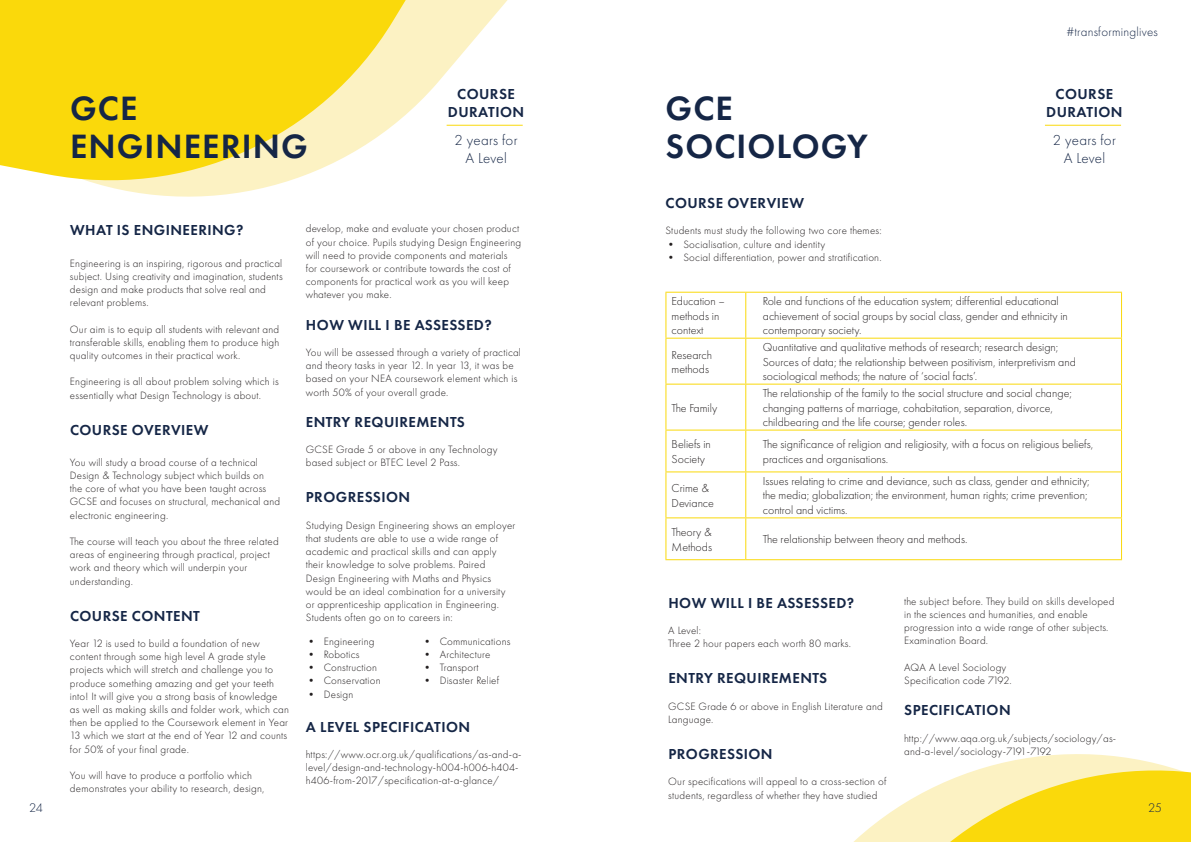
<style>
.page{position:relative;width:1191px;height:842px;background:#fff}
.page>*{position:absolute;margin:0;border:0;box-sizing:border-box;transform-origin:0 0}
.t1{font:600 35px/38px "Futura PT";letter-spacing:.03em;color:#152646}
.t2{font:600 15px/18px "Futura PT";letter-spacing:.03em;color:#152646;text-align:center}
.t3{font:300 15px/18px "Futura PT";letter-spacing:.02em;color:#152646;text-align:center}
.t4{font:300 13px "Futura PT";letter-spacing:.02em;color:#152646}
.t5{font:300 12px/14.4px "Futura PT";color:#231f20}
.t6{font:300 11px/13.2px "Futura PT";letter-spacing:.02em;color:#231f20}
</style>
<div class="page">
<svg style="left:446px;top:0;width:77px;height:125px"></svg>
<svg style="left:0;top:0;width:446px;height:197px;background:#fbe353"></svg>
<hr style="left:446px;top:125px;width:77px;height:1px;background:#fad90b">
<svg style="left:853px;top:754px;width:338px;height:88px"></svg>
<hr style="left:1045px;top:125px;width:76px;height:1px;background:#fad90b">
<hr style="left:665px;top:292px;width:81px;height:1px;background:#fad90b">
<hr style="left:665px;top:293px;width:1px;height:45px;background:#fad90b">
<hr style="left:746px;top:292px;width:376px;height:1px;background:#fad90b">
<hr style="left:745px;top:293px;width:1px;height:45px;background:#fad90b">
<hr style="left:1121px;top:293px;width:1px;height:45px;background:#fad90b">
<hr style="left:665px;top:338px;width:81px;height:1px;background:#fad90b">
<hr style="left:665px;top:339px;width:1px;height:45px;background:#fad90b">
<hr style="left:746px;top:338px;width:376px;height:1px;background:#fad90b">
<hr style="left:745px;top:339px;width:1px;height:45px;background:#fad90b">
<hr style="left:1121px;top:339px;width:1px;height:45px;background:#fad90b">
<hr style="left:665px;top:384px;width:81px;height:1px;background:#fad90b">
<hr style="left:665px;top:385px;width:1px;height:45px;background:#fad90b">
<hr style="left:746px;top:384px;width:376px;height:1px;background:#fad90b">
<hr style="left:745px;top:385px;width:1px;height:45px;background:#fad90b">
<hr style="left:1121px;top:385px;width:1px;height:45px;background:#fad90b">
<hr style="left:665px;top:430px;width:81px;height:1px;background:#fad90b">
<hr style="left:665px;top:431px;width:1px;height:40px;background:#fad90b">
<hr style="left:746px;top:430px;width:376px;height:1px;background:#fad90b">
<hr style="left:745px;top:431px;width:1px;height:40px;background:#fad90b">
<hr style="left:1121px;top:431px;width:1px;height:40px;background:#fad90b">
<hr style="left:665px;top:471px;width:81px;height:1px;background:#fad90b">
<hr style="left:665px;top:472px;width:1px;height:45px;background:#fad90b">
<hr style="left:746px;top:471px;width:376px;height:1px;background:#fad90b">
<hr style="left:745px;top:472px;width:1px;height:45px;background:#fad90b">
<hr style="left:1121px;top:472px;width:1px;height:45px;background:#fad90b">
<hr style="left:665px;top:517px;width:81px;height:1px;background:#fad90b">
<hr style="left:665px;top:518px;width:1px;height:41px;background:#fad90b">
<hr style="left:746px;top:517px;width:376px;height:1px;background:#fad90b">
<hr style="left:745px;top:518px;width:1px;height:41px;background:#fad90b">
<hr style="left:1121px;top:518px;width:1px;height:41px;background:#fad90b">
<hr style="left:665px;top:559px;width:81px;height:1px;background:#fad90b">
<hr style="left:746px;top:559px;width:376px;height:1px;background:#fad90b">
<p class="t1" style="left:70px;top:89px;width:239px">GCE<br>ENGINEERING</p>
<p class="t2" style="left:448px;top:85px;width:78px">COURSE<br>DURATION</p>
<p class="t3" style="left:454px;top:131px;width:65px">2 years for<br>A Level</p>
<p class="t4" style="left:1066px;top:25px;width:93px">#transforminglives</p>
<p class="t1" style="left:665px;top:89px;width:204px">GCE<br>SOCIOLOGY</p>
<p class="t2" style="left:1046px;top:85px;width:78px">COURSE<br>DURATION</p>
<p class="t3" style="left:1052px;top:131px;width:65px">2 years for<br>A Level</p>
<p class="t2" style="left:665px;top:194px;width:140px">COURSE OVERVIEW</p>
<p class="t6" style="left:665px;top:224px;width:218px">Students must study the following two core themes:</p>
<p class="t6" style="left:665px;top:237px;width:161px">• Socialisation, culture and identity</p>
<p class="t6" style="left:665px;top:251px;width:218px">• Social differentiation, power and stratification.</p>
<p class="t6" style="left:306px;top:222px;width:217px">develop, make and evaluate your chosen product of your choice. Pupils studying Design Engineering will need to provide components and materials for coursework or contribute towards the cost of components for practical work as you will keep whatever you make.</p>
<p class="t2" style="left:306px;top:315px;width:187px">HOW WILL I BE ASSESSED?</p>
<p class="t6" style="left:306px;top:346px;width:217px">You will be assessed through a variety of practical and theory tasks in year 12. In year 13, it was be based on your NEA coursework element which is worth 50% of your overall grade.</p>
<p class="t2" style="left:306px;top:413px;width:160px">ENTRY REQUIREMENTS</p>
<p class="t6" style="left:306px;top:443px;width:193px">GCSE Grade 5 or above in any Technology based subject or BTEC Level 2 Pass.</p>
<p class="t2" style="left:306px;top:488px;width:106px">PROGRESSION</p>
<p class="t6" style="left:306px;top:519px;width:211px">Studying Design Engineering shows an employer that students are able to use a wide range of academic and practical skills and can apply their knowledge to solve problems. Paired Design Engineering with Maths and Physics would be an ideal combination for a university or apprenticeship application in Engineering.<br>Students often go on to careers in:</p>
<p class="t2" style="left:70px;top:221px;width:175px">WHAT IS ENGINEERING?</p>
<p class="t6" style="left:70px;top:256px;width:214px">Engineering is an inspiring, rigorous and practical subject. Using creativity and imagination, students design and make products that solve real and relevant problems.</p>
<p class="t6" style="left:70px;top:322px;width:211px;text-align:justify">Our aim is to equip all students with relevant and transferable skills, enabling them to produce high quality outcomes in their practical work.</p>
<p class="t6" style="left:70px;top:375px;width:210px">Engineering is all about problem solving which is essentially what Design Technology is about.</p>
<p class="t2" style="left:70px;top:420px;width:140px">COURSE OVERVIEW</p>
<p class="t6" style="left:70px;top:456px;width:212px">You will study a broad course of a technical Design &amp; Technology subject which builds on<br>the core of what you have been taught across GCSE and focuses on structural, mechanical and electronic engineering.</p>
<p class="t6" style="left:70px;top:535px;width:210px">The course will teach you about the three related areas of engineering through practical, project work and theory which will underpin your understanding.</p>
<p class="t2" style="left:70px;top:606px;width:131px">COURSE CONTENT</p>
<p class="t6" style="left:70px;top:637px;width:220px">Year 12 is used to build a foundation of new content through some high level A grade style projects which will stretch and challenge you to produce something amazing and get your teeth into! It will give you a strong basis of knowledge as well as making skills and folder work, which can then be applied to the Coursework element in Year 13 which we start at the end of Year 12 and counts for 50% of your final grade.</p>
<p class="t6" style="left:70px;top:769px;width:196px">You will have to produce a portfolio which demonstrates your ability to research, design,</p>
<p class="t5" style="left:671px;top:294px;width:55px">Education – methods in context</p>
<p class="t5" style="left:763px;top:294px;width:306px">Role and functions of the education system; differential educational achievement of social groups by social class, gender and ethnicity in contemporary society.</p>
<p class="t5" style="left:671px;top:347px;width:42px">Research methods</p>
<p class="t5" style="left:763px;top:340px;width:297px">Quantitative and qualitative methods of research; research design;</p>
<p class="t5" style="left:763px;top:355px;width:315px">Sources of data; the relationship between positivism, interpretivism and sociological methods; the nature of ‘social facts’.</p>
<p class="t5" style="left:763px;top:386px;width:310px">The relationship of the family to the social structure and social change; changing patterns of marriage, cohabitation, separation, divorce, childbearing and the life course; gender roles.</p>
<p class="t5" style="left:671px;top:401px;width:47px">The Family</p>
<p class="t5" style="left:671px;top:437px;width:41px">Beliefs in</p>
<p class="t5" style="left:671px;top:452px;width:35px">Society</p>
<p class="t5" style="left:763px;top:437px;width:332px">The significance of religion and religiosity, with a focus on religious beliefs, practices and organisations.</p>
<p class="t5" style="left:671px;top:481px;width:44px">Crime &amp;<br>Deviance</p>
<p class="t5" style="left:763px;top:474px;width:328px">Issues relating to crime and deviance, such as class, gender and ethnicity; the media; globalization; the environment, human rights; crime prevention; control and victims.</p>
<p class="t5" style="left:671px;top:525px;width:42px">Theory &amp;<br>Methods</p>
<p class="t5" style="left:763px;top:532px;width:206px">The relationship between theory and methods.</p>
<p class="t6" style="left:904px;top:594px;width:212px">the subject before. They build on skills developed in the sciences and humanities, and enable progression into a wide range of other subjects.</p>
<p class="t6" style="left:904px;top:634px;width:85px">Examination Board.</p>
<p class="t6" style="left:904px;top:660px;width:104px">AQA A Level Sociology</p>
<p class="t6" style="left:904px;top:674px;width:109px">Specification code 7192.</p>
<p class="t2" style="left:904px;top:701px;width:108px">SPECIFICATION</p>
<p class="t6" style="left:904px;top:731px;width:214px">http://www.aqa.org.uk/subjects/sociology/as&shy;and-a-level/sociology-7191-7192</p>
<p class="t2" style="left:668px;top:593px;width:187px">HOW WILL I BE ASSESSED?</p>
<p class="t6" style="left:668px;top:624px;width:184px">A Level:<br>Three 2 hour papers each worth 80 marks.</p>
<p class="t2" style="left:668px;top:669px;width:160px">ENTRY REQUIREMENTS</p>
<p class="t6" style="left:668px;top:699px;width:216px">GCSE Grade 6 or above in English Literature and<br>Language.</p>
<p class="t2" style="left:668px;top:745px;width:106px">PROGRESSION</p>
<p class="t6" style="left:668px;top:775px;width:220px">Our specifications will appeal to a cross-section of students, regardless of whether they have studied</p>
<p class="t6" style="left:422px;top:635px;width:90px">• Communications</p>
<p class="t6" style="left:422px;top:648px;width:70px">• Architecture</p>
<p class="t6" style="left:422px;top:661px;width:58px">• Transport</p>
<p class="t6" style="left:422px;top:674px;width:79px">• Disaster Relief</p>
<p class="t6" style="left:306px;top:635px;width:70px">• Engineering</p>
<p class="t6" style="left:306px;top:648px;width:55px">• Robotics</p>
<p class="t6" style="left:306px;top:661px;width:73px">• Construction</p>
<p class="t6" style="left:306px;top:674px;width:76px">• Conservation</p>
<p class="t6" style="left:306px;top:687px;width:49px">• Design</p>
<p class="t2" style="left:306px;top:717px;width:166px">A LEVEL SPECIFICATION</p>
<p class="t6" style="left:306px;top:748px;width:217px">https://www.ocr.org.uk/qualifications/as-and-a&shy;level/design-and-technology-h004-h006-h404- h406-from-2017/specification-at-a-glance/</p>
<p class="t4" style="left:29px;top:800px;width:15px">24</p>
<p class="t4" style="left:1148px;top:800px;width:15px">25</p>
</div>
